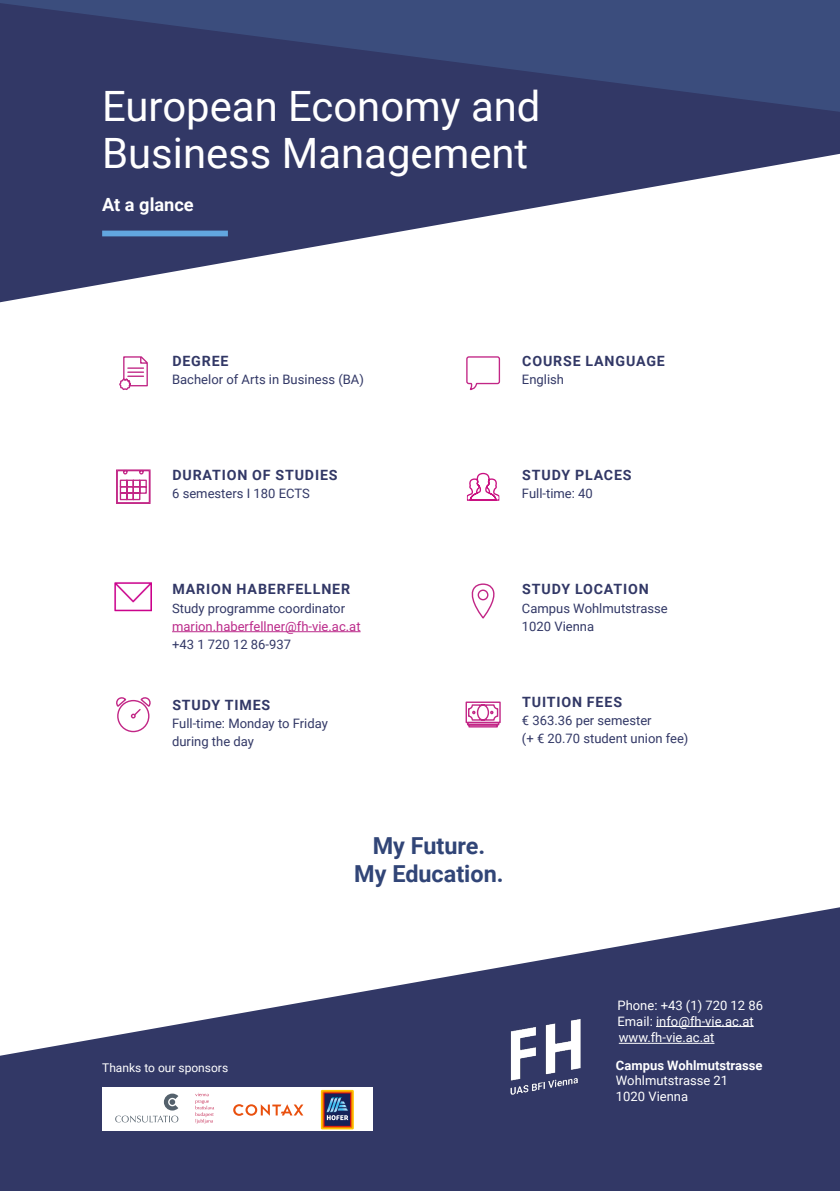
<style>
.page{position:relative;width:840px;height:1191px;background:#fff}
.page>*{position:absolute;margin:0;border:0;box-sizing:border-box;transform-origin:0 0}
.t1{font:41.8px/47px "Roboto";color:#fff}
.t2{font:700 23.4px/28px "Roboto";color:#314577;text-align:center}
.t3{font:700 18.2px "Roboto";color:#fff}
.t4{font:700 14.2px "Roboto";letter-spacing:.06em;color:#323866}
.t5{font:13px/18.2px "Roboto";color:#323866}
.t6{font:13px/15.6px "Roboto";color:#fff}
.t7{font:13px "Roboto";color:#bb2a8a}
.t8{font:700 13px "Roboto";color:#fff}
.t9{font:12px "Roboto";color:#fff}
</style>
<div class="page">
<svg style="left:0;top:121px;width:839px;height:181px;fill:#323866"></svg>
<svg style="left:0;top:0;width:839px;height:121px;background:#364170"></svg>
<svg style="left:0;top:907px;width:839px;height:284px;fill:#323866"></svg>
<svg style="left:119px;top:472px;width:28px;height:29px"></svg>
<div style="left:116px;top:470px;width:34px;height:33px;border:1px solid #c22686"></div>
<svg style="left:116px;top:697px;width:35px;height:35px"></svg>
<hr style="left:172px;top:631px;width:188px;height:1px;background:#bb2a8a">
<svg style="left:468px;top:472px;width:30px;height:29px"></svg>
<svg style="left:465px;top:701px;width:35px;height:27px"></svg>
<svg style="left:471px;top:583px;width:24px;height:35px"></svg>
<svg style="left:119px;top:356px;width:29px;height:34px"></svg>
<svg style="left:466px;top:356px;width:34px;height:34px"></svg>
<img style="left:114px;top:582px;width:38px;height:30px">
<hr style="left:655px;top:1026px;width:98px;height:1px;background:#fff">
<img style="left:488px;top:1005px;width:114px;height:102px">
<div style="left:102px;top:231px;width:126px;height:5px;background:#62a6df"></div>
<div style="left:102px;top:1087px;width:270px;height:43px;background:#fff"></div>
<svg style="left:195px;top:1092px;width:19px;height:31px"></svg>
<svg style="left:115px;top:1093px;width:63px;height:29px"></svg>
<svg style="left:233px;top:1104px;width:70px;height:11px"></svg>
<div style="left:321px;top:1090px;width:32px;height:39px;background:#ef7f00"></div>
<svg style="left:322px;top:1091px;width:30px;height:36px"></svg>
<svg style="left:323px;top:1092px;width:28px;height:34px"></svg>
<div style="left:324px;top:1093px;width:26px;height:32px;background:#162259"></div>
<svg style="left:326px;top:1097px;width:22px;height:23px"></svg>
<svg style="left:0;top:291px;width:1px;height:12px"></svg>
<hr style="left:618px;top:1043px;width:96px;height:1px;background:#fff">
<h1 class="t1" style="left:102px;top:81px;width:439px">European Economy and<br>Business Management</h1>
<h3 class="t3" style="left:102px;top:192px;width:93px">At a glance</h3>
<p class="t4" style="left:172px;top:351px;width:58px">DEGREE</p>
<p class="t5" style="left:172px;top:370px;width:193px">Bachelor of Arts in Business (BA)</p>
<p class="t4" style="left:172px;top:464px;width:167px">DURATION OF STUDIES</p>
<p class="t5" style="left:172px;top:483px;width:139px">6 semesters I 180 ECTS</p>
<p class="t4" style="left:172px;top:579px;width:179px">MARION HABERFELLNER</p>
<p class="t5" style="left:172px;top:598px;width:174px">Study programme coordinator</p>
<p class="t7" style="left:172px;top:617px;width:190px">marion.haberfellner@fh-vie.ac.at</p>
<p class="t5" style="left:172px;top:635px;width:120px">+43 1 720 12 86-937</p>
<p class="t4" style="left:172px;top:695px;width:99px">STUDY TIMES</p>
<p class="t5" style="left:172px;top:714px;width:157px">Full-time: Monday to Friday during the day</p>
<p class="t4" style="left:522px;top:351px;width:144px">COURSE LANGUAGE</p>
<p class="t5" style="left:521px;top:370px;width:44px">English</p>
<p class="t4" style="left:522px;top:464px;width:111px">STUDY PLACES</p>
<p class="t5" style="left:521px;top:483px;width:72px">Full-time: 40</p>
<p class="t4" style="left:522px;top:579px;width:128px">STUDY LOCATION</p>
<p class="t5" style="left:521px;top:598px;width:147px">Campus Wohlmutstrasse<br>1020 Vienna</p>
<p class="t4" style="left:522px;top:691px;width:101px">TUITION FEES</p>
<p class="t5" style="left:521px;top:710px;width:168px">€ 363.36 per semester<br>(+ € 20.70 student union fee)</p>
<h2 class="t2" style="left:354px;top:830px;width:151px">My Future.<br>My Education.</h2>
<p class="t9" style="left:102px;top:1059px;width:127px">Thanks to our sponsors</p>
<p class="t6" style="left:617px;top:997px;width:147px">Phone: +43 (1) 720 12 86<br>Email: info@fh-vie.ac.at</p>
<p class="t6" style="left:618px;top:1029px;width:97px">www.fh-vie.ac.at</p>
<p class="t8" style="left:615px;top:1055px;width:148px">Campus Wohlmutstrasse</p>
<p class="t6" style="left:615px;top:1072px;width:114px">Wohlmutstrasse 21<br>1020 Vienna</p>
</div>
